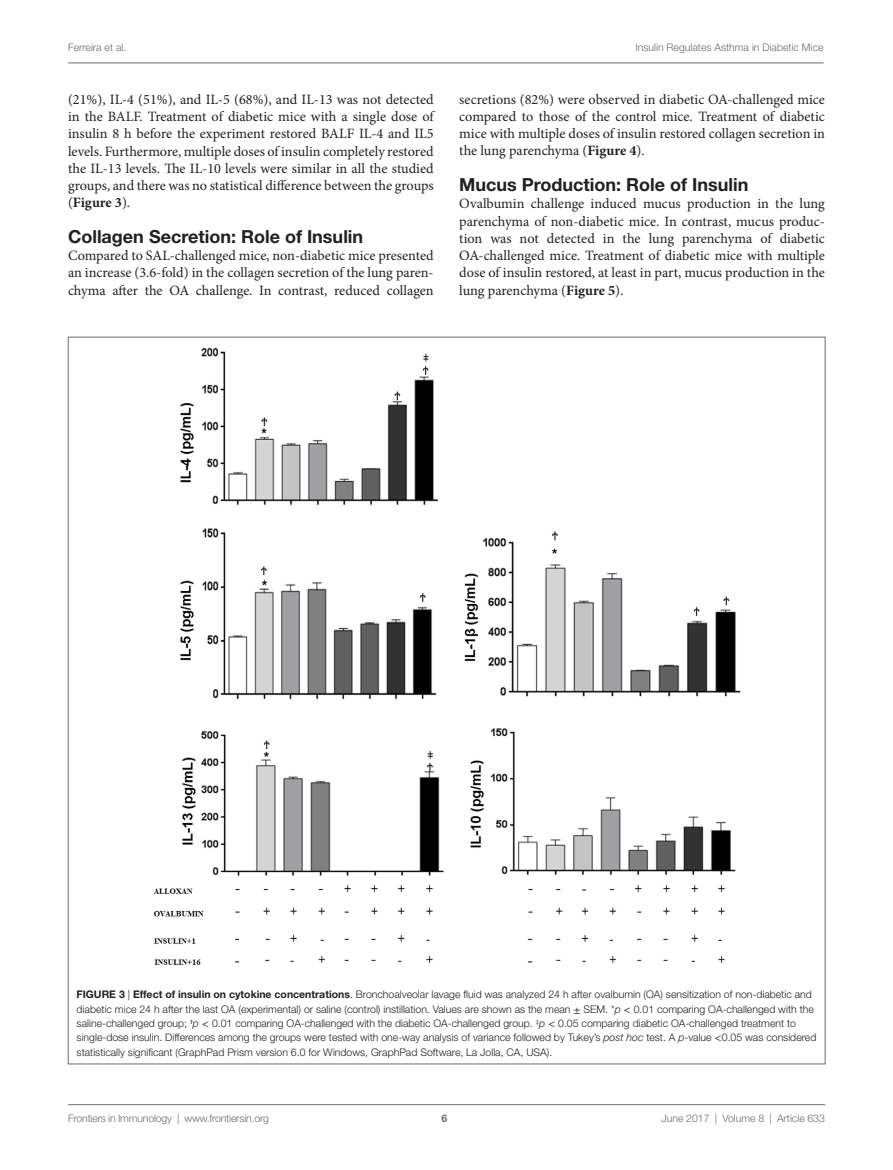
<style>
.page{position:relative;width:893px;height:1170px;background:#fff}
.page>*{position:absolute;margin:0;border:0;box-sizing:border-box;transform-origin:0 0}
.t1{font:700 18px "Helvetica Neue LT Std";color:#231f20}
.t2{font:14.25px/17.2px "Minion Pro";color:#231f20;text-align:justify}
.t3{font:300 10.5px/14.2px "Helvetica Neue LT Std";color:#231f20}
.t4{font:300 10.5px "Helvetica Neue LT Std";color:#6c6d70}
.t5{font:700 10.5px "Helvetica Neue LT Std";color:#6c6d70}
.s1{font-weight:700}
.s2{font-family:"STIX General";font-weight:400}
.s3{font-style:italic}
</style>
<div class="page">
<img style="left:153px;top:347px;width:588px;height:618px">
<hr style="left:68px;top:63px;width:756px;height:1px;background:#6c6d70">
<hr style="left:68px;top:1104px;width:757px;height:1px;background:#6c6d70">
<p class="t4" style="left:68px;top:41px;width:60px">Ferreira et al.</p>
<p class="t4" style="left:635px;top:41px;width:190px">Insulin Regulates Asthma in Diabetic Mice</p>
<p class="t2" style="left:68px;top:91px;width:367px">(21%), IL-4 (51%), and IL-5 (68%), and IL-13 was not detected in the BALF. Treatment of diabetic mice with a single dose of insulin 8 h before the experiment restored BALF IL-4 and IL5 levels. Furthermore, multiple doses of insulin completely restored the IL-13 levels. The IL-10 levels were similar in all the studied groups, and there was no statistical difference between the groups (<span class="s1">Figure 3</span>).</p>
<p class="t1" style="left:68px;top:225px;width:297px">Collagen Secretion: Role of Insulin</p>
<p class="t2" style="left:68px;top:247px;width:367px">Compared to SAL-challenged mice, non-diabetic mice presented an increase (3.6-fold) in the collagen secretion of the lung paren&shy;chyma after the OA challenge. In contrast, reduced collagen</p>
<p class="t2" style="left:459px;top:90px;width:367px">secretions (82%) were observed in diabetic OA-challenged mice compared to those of the control mice. Treatment of diabetic mice with multiple doses of insulin restored collagen secretion in the lung parenchyma (<span class="s1">Figure 4</span>).</p>
<p class="t1" style="left:459px;top:173px;width:291px">Mucus Production: Role of Insulin</p>
<p class="t2" style="left:459px;top:195px;width:367px">Ovalbumin challenge induced mucus production in the lung parenchyma of non-diabetic mice. In contrast, mucus produc&shy;tion was not detected in the lung parenchyma of diabetic OA-challenged mice. Treatment of diabetic mice with multiple dose of insulin restored, at least in part, mucus production in the lung parenchyma (<span class="s1">Figure 5</span>).</p>
<p class="t3" style="left:77px;top:987px;width:741px"><span class="s1">Figure 3</span> | <span class="s1">Effect of insulin on cytokine concentrations</span>. Bronchoalveolar lavage fluid was analyzed 24 h after ovalbumin (OA) sensitization of non-diabetic and diabetic mice 24 h after the last OA (experimental) or saline (control) instillation. Values are shown as the mean <span class="s2">±</span> SEM. *<span class="s3">p</span> <span class="s2">&lt;</span> 0.01 comparing OA-challenged with the saline-challenged group; <sup>Ϯ</sup><span class="s3">p</span> <span class="s2">&lt;</span> 0.01 comparing OA-challenged with the diabetic OA-challenged group. <sup>‡</sup><span class="s3">p</span> <span class="s2">&lt;</span> 0.05 comparing diabetic OA-challenged treatment to single-dose insulin. Differences among the groups were tested with one-way analysis of variance followed by Tukey’s <span class="s3">post hoc</span> test. A <span class="s3">p</span>-value <span class="s2">&lt;</span>0.05 was considered statistically significant (GraphPad Prism version 6.0 for Windows, GraphPad Software, La Jolla, CA, USA).</p>
<p class="t4" style="left:68px;top:1111px;width:203px">Frontiers in Immunology | www.frontiersin.org</p>
<p class="t4" style="left:662px;top:1111px;width:165px">June 2017 | Volume 8 | Article 633</p>
<p class="t5" style="left:441px;top:1111px;width:7px">6</p>
</div>
